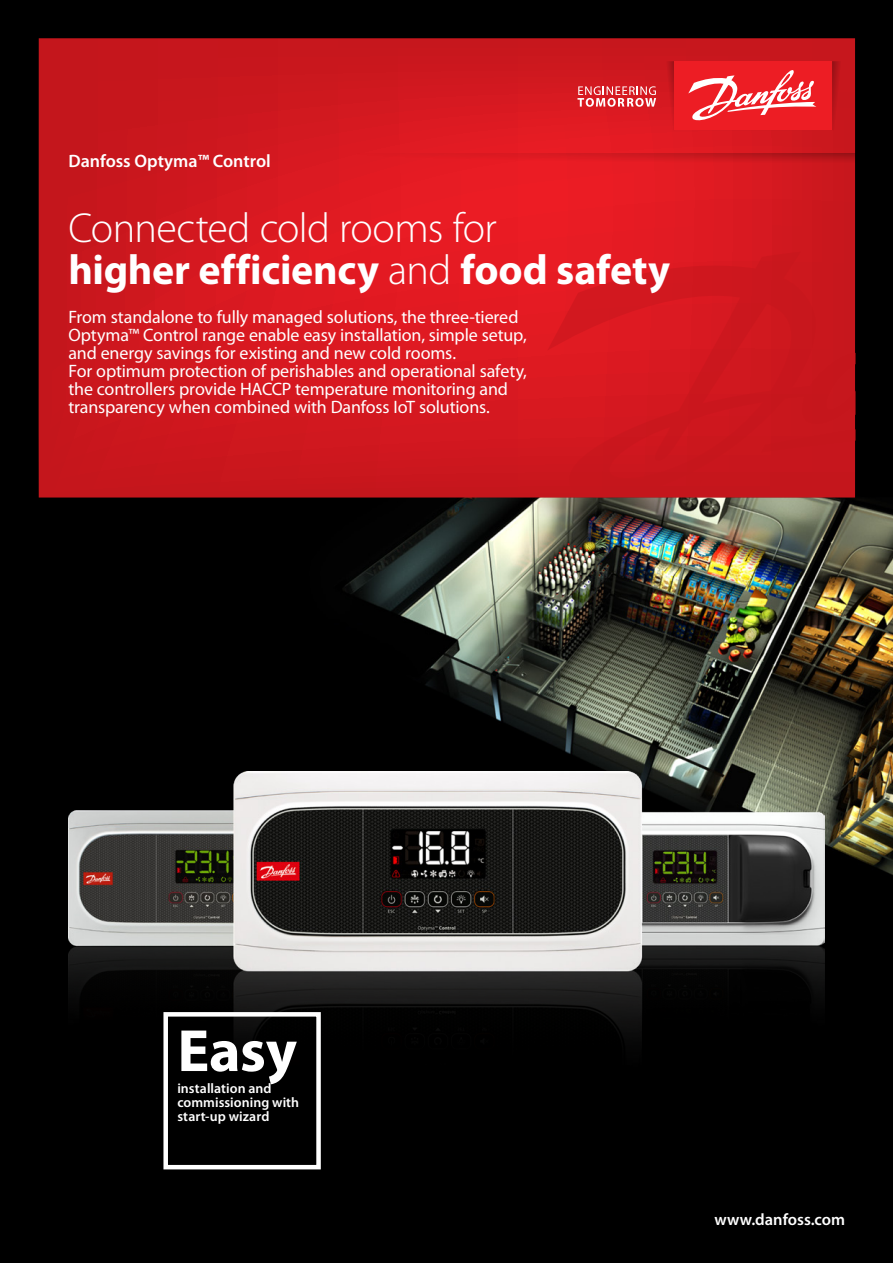
<style>
.page{position:relative;width:893px;height:1263px;background:#000}
.page>*{position:absolute;margin:0;border:0;box-sizing:border-box;transform-origin:0 0}
.t1{font:700 60px "Myriad Pro";color:#fff}
.t2{font:700 42px/42px "Myriad Pro";letter-spacing:-.005em;color:#fff}
.t3{font:18px/18px "Myriad Pro";letter-spacing:-.01em;color:#fff}
.t4{font:600 18px "Myriad Pro";color:#fff}
.t5{font:600 16.5px "Myriad Pro";color:#fff}
.t6{font:600 13.8px/13.8px "Myriad Pro";letter-spacing:.005em;color:#fff}
.s1{font-weight:300}
</style>
<div class="page">
<img style="left:156px;top:496px;width:737px;height:674px">
<img style="left:68px;top:771px;width:757px;height:307px">
<svg style="left:39px;top:38px;width:816px;height:459px;background:#d3181f"></svg>
<svg style="left:547px;top:237px;width:308px;height:260px;background:#d0171e"></svg>
<svg style="left:832px;top:61px;width:13px;height:69px"></svg>
<svg style="left:662px;top:61px;width:12px;height:69px"></svg>
<svg style="left:358px;top:153px;width:497px;height:13px;background:#d61920"></svg>
<div style="left:674px;top:61px;width:158px;height:69px;background:#ed1d24"></div>
<svg style="left:577px;top:86px;width:79px;height:21px;background:#e3666b"></svg>
<svg style="left:688px;top:70px;width:128px;height:51px"></svg>
<div style="left:163px;top:1012px;width:158px;height:157px;border:4px solid #fff"></div>
<p class="t4" style="left:68px;top:149px;width:204px">Danfoss Optyma™ Control</p>
<h2 class="t2" style="left:68px;top:205px;width:603px"><span class="s1">Connected cold rooms for<br></span>higher efficiency <span class="s1">and</span> food safety</h2>
<p class="t3" style="left:68px;top:308px;width:460px">From standalone to fully managed solutions, the three-tiered Optyma™ Control range enable easy installation, simple setup, and energy savings for existing and new cold rooms.<br>For optimum protection of perishables and operational safety, the controllers provide HACCP temperature monitoring and transparency when combined with Danfoss IoT solutions.</p>
<h1 class="t1" style="left:177px;top:1012px;width:121px">Easy</h1>
<p class="t6" style="left:177px;top:1081px;width:123px">installation and commissioning with start-up wizard</p>
<p class="t5" style="left:714px;top:1209px;width:132px">www.danfoss.com</p>
</div>
